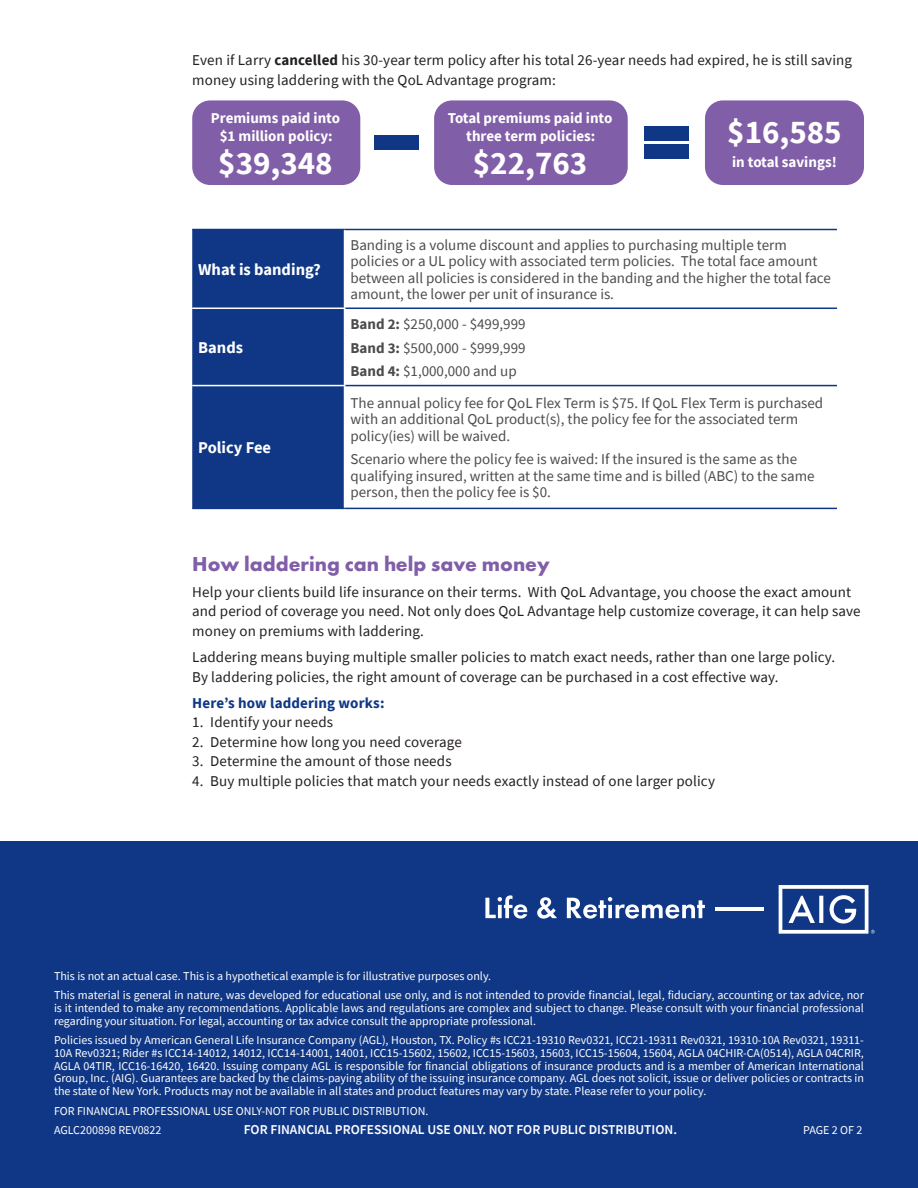
<style>
.page{position:relative;width:918px;height:1188px;background:#fff}
.page>*{position:absolute;margin:0;border:0;box-sizing:border-box;transform-origin:0 0}
.t1{font:700 33px "Source Sans Pro";color:#fff}
.t2{font:700 21px "Futura PT";color:#815ea8}
.t3{font:700 16.5px "Source Sans Pro";color:#fff}
.t4{font:15px/19.5px "Source Sans Pro";letter-spacing:.01em;color:#231f20}
.t5{font:15px/16.5px "Source Sans Pro";color:#4b4c4d}
.t6{font:700 15px/18px "Source Sans Pro";color:#fff;text-align:center}
.t7{font:700 15px "Source Sans Pro";letter-spacing:.01em;color:#103785}
.t8{font:600 13.5px "Source Sans Pro";color:#fff}
.t9{font:12px/12.8px "Source Sans Pro";color:#fff}
.s1{font-weight:700}
</style>
<div class="page">
<div style="left:0;top:841px;width:918px;height:347px;background:#103785"></div>
<svg style="left:779px;top:885px;width:96px;height:49px"></svg>
<svg style="left:485px;top:895px;width:42px;height:24px"></svg>
<svg style="left:537px;top:897px;width:20px;height:22px"></svg>
<svg style="left:567px;top:897px;width:138px;height:22px"></svg>
<hr style="left:715px;top:907px;width:49px;height:4px;background:#fff">
<div style="left:192px;top:230px;width:152px;height:278px;background:#103785"></div>
<hr style="left:345px;top:229px;width:492px;height:1px;background:#103785">
<hr style="left:345px;top:308px;width:492px;height:1px;background:#103785">
<hr style="left:345px;top:385px;width:492px;height:1px;background:#103785">
<hr style="left:345px;top:508px;width:492px;height:1px;background:#103785">
<hr style="left:192px;top:229px;width:153px;height:1px;background:#103785">
<hr style="left:192px;top:308px;width:153px;height:1px;background:#fff">
<hr style="left:192px;top:385px;width:153px;height:1px;background:#fff">
<hr style="left:192px;top:508px;width:153px;height:1px;background:#103785">
<div style="left:192px;top:100px;width:168px;height:85px;background:#815ea8;border-radius:18px"></div>
<div style="left:434px;top:100px;width:194px;height:85px;background:#815ea8;border-radius:18px"></div>
<div style="left:705px;top:100px;width:159px;height:85px;background:#815ea8;border-radius:18px"></div>
<div style="left:375px;top:136px;width:44px;height:14px;background:#103785"></div>
<div style="left:644px;top:126px;width:44px;height:15px;background:#103785"></div>
<div style="left:644px;top:145px;width:44px;height:14px;background:#103785"></div>
<p class="t4" style="left:192px;top:50px;width:661px">Even if Larry <span class="s1">cancelled</span> his 30-year term policy after his total 26-year needs had expired, he is still saving money using laddering with the QoL Advantage program:</p>
<p class="t6" style="left:211px;top:109px;width:131px">Premiums paid into $1 million policy:</p>
<h1 class="t1" style="left:218px;top:141px;width:116px">$39,348</h1>
<p class="t6" style="left:448px;top:109px;width:166px">Total premiums paid into three term policies:</p>
<h1 class="t1" style="left:473px;top:141px;width:116px">$22,763</h1>
<h1 class="t1" style="left:727px;top:109px;width:116px">$16,585</h1>
<p class="t6" style="left:732px;top:153px;width:106px">in total savings!</p>
<h3 class="t3" style="left:198px;top:258px;width:124px">What is banding?</h3>
<h3 class="t3" style="left:198px;top:336px;width:46px">Bands</h3>
<h3 class="t3" style="left:198px;top:437px;width:74px">Policy Fee</h3>
<p class="t5" style="left:351px;top:236px;width:482px">Banding is a volume discount and applies to purchasing multiple term policies or a UL policy with associated term policies. The total face amount between all policies is considered in the banding and the higher the total face amount, the lower per unit of insurance is.</p>
<p class="t5" style="left:351px;top:313px;width:177px;line-height:23.2px;text-align:justify"><span class="s1">Band 2:</span> $250,000 - $499,999<br><span class="s1">Band 3:</span> $500,000 - $999,999<br><span class="s1">Band 4:</span> $1,000,000 and up</p>
<p class="t5" style="left:351px;top:395px;width:474px">The annual policy fee for QoL Flex Term is $75. If QoL Flex Term is purchased with an additional QoL product(s), the policy fee for the associated term policy(ies) will be waived.</p>
<p class="t5" style="left:351px;top:451px;width:466px">Scenario where the policy fee is waived: If the insured is the same as the qualifying insured, written at the same time and is billed (ABC) to the same person, then the policy fee is $0.</p>
<h2 class="t2" style="left:192px;top:550px;width:359px">How laddering can help save money</h2>
<p class="t4" style="left:192px;top:582px;width:670px">Help your clients build life insurance on their terms. With QoL Advantage, you choose the exact amount and period of coverage you need. Not only does QoL Advantage help customize coverage, it can help save money on premiums with laddering.</p>
<p class="t4" style="left:192px;top:647px;width:645px">Laddering means buying multiple smaller policies to match exact needs, rather than one large policy.<br>By laddering policies, the right amount of coverage can be purchased in a cost effective way.</p>
<p class="t7" style="left:192px;top:693px;width:194px">Here’s how laddering works:</p>
<p class="t4" style="left:192px;top:713px;width:142px">1. Identify your needs</p>
<p class="t4" style="left:192px;top:732px;width:271px">2. Determine how long you need coverage</p>
<p class="t4" style="left:192px;top:752px;width:261px">3. Determine the amount of those needs</p>
<p class="t4" style="left:192px;top:771px;width:524px">4. Buy multiple policies that match your needs exactly instead of one larger policy</p>
<p class="t9" style="left:54px;top:966px;width:811px;line-height:19.5px">This is not an actual case. This is a hypothetical example is for illustrative purposes only.<br>This material is general in nature, was developed for educational use only, and is not intended to provide financial, legal, fiduciary, accounting or tax advice, nor</p>
<p class="t9" style="left:54px;top:1001px;width:811px">is it intended to make any recommendations. Applicable laws and regulations are complex and subject to change. Please consult with your financial professional regarding your situation. For legal, accounting or tax advice consult the appropriate professional.</p>
<p class="t9" style="left:54px;top:1034px;width:812px;text-align:justify">Policies issued by American General Life Insurance Company (AGL), Houston, TX. Policy #s ICC21-19310 Rev0321, ICC21-19311 Rev0321, 19310-10A Rev0321, 19311- 10A Rev0321; Rider #s ICC14-14012, 14012, ICC14-14001, 14001, ICC15-15602, 15602, ICC15-15603, 15603, ICC15-15604, 15604, AGLA 04CHIR-CA(0514), AGLA 04CRIR, AGLA 04TIR, ICC16-16420, 16420. Issuing company AGL is responsible for financial obligations of insurance products and is a member of American International Group, Inc. (AIG). Guarantees are backed by the claims-paying ability of the issuing insurance company. AGL does not solicit, issue or deliver policies or contracts in the state of New York. Products may not be available in all states and product features may vary by state. Please refer to your policy.</p>
<p class="t9" style="left:54px;top:1101px;width:376px;line-height:19.5px">FOR FINANCIAL PROFESSIONAL USE ONLY-NOT FOR PUBLIC DISTRIBUTION.<br>AGLC200898 REV0822</p>
<p class="t8" style="left:244px;top:1121px;width:435px">FOR FINANCIAL PROFESSIONAL USE ONLY. NOT FOR PUBLIC DISTRIBUTION.</p>
<p class="t9" style="left:803px;top:1124px;width:61px">PAGE 2 OF 2</p>
</div>
